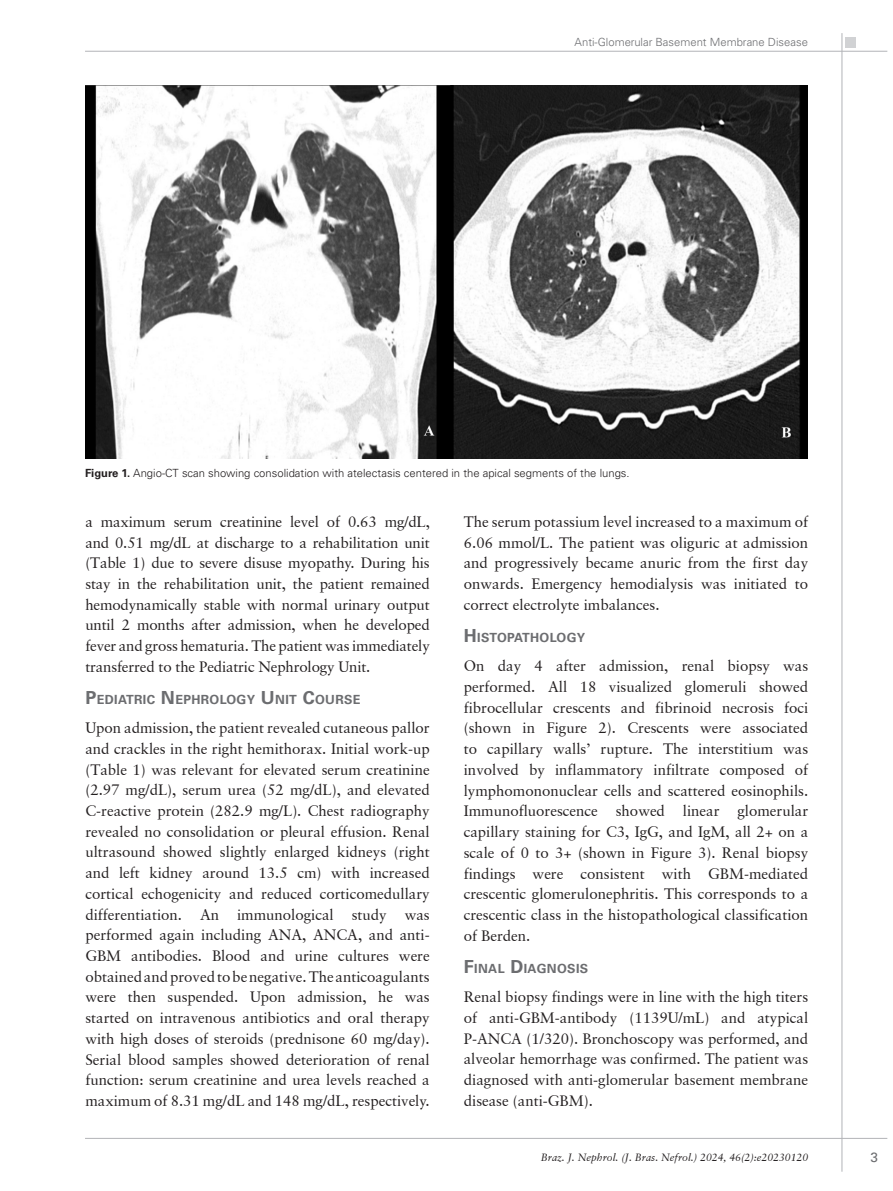
<style>
.page{position:relative;width:893px;height:1191px;background:#fff}
.page>*{position:absolute;margin:0;border:0;box-sizing:border-box;transform-origin:0 0}
.Texto_-_1º_paragráfo{font:15px/20.7px "Garamond Retrospective S Si";color:#231f20;text-align:justify}
.t1{font:13.5px "Univers LT Std";color:#6c6d70}
.Intertítulo{font:700 12.6px "Univers LT Std";letter-spacing:.03em;color:#6c6d70}
._03_Figura{font:300 11.25px "Univers LT Std";color:#231f20}
.t2{font:300 11.25px "Univers LT Std";color:#6c6d70}
.t3{font:italic 10.5px "Garamond Retrospective S Si";color:#231f20}
.s1{font-weight:700}
.s2{font-size:18px}
</style>
<div class="page">
<div style="left:845px;top:37px;width:11px;height:11px;background:#d1d2d4"></div>
<hr style="left:85px;top:51px;width:802px;height:1px;background:#b2b3b7">
<hr style="left:842px;top:33px;width:1px;height:1138px;background:#b2b3b7">
<hr style="left:85px;top:1138px;width:802px;height:1px;background:#b2b3b7">
<img style="left:85px;top:85px;width:723px;height:373px">
<p class="t2" style="left:575px;top:36px;width:235px">Anti-Glomerular Basement Membrane Disease</p>
<p class="_03_Figura" style="left:85px;top:466px;width:546px"><span class="s1">Figure 1.</span> Angio-CT scan showing consolidation with atelectasis centered in the apical segments of the lungs.</p>
<p class="Texto_-_1º_paragráfo" style="left:85px;top:511px;width:346px">a maximum serum creatinine level of 0.63 mg/dL, and 0.51 mg/dL at discharge to a rehabilitation unit (Table 1) due to severe disuse myopathy. During his stay in the rehabilitation unit, the patient remained hemodynamically stable with normal urinary output until 2 months after admission, when he developed fever and gross hematuria. The patient was immediately transferred to the Pediatric Nephrology Unit.</p>
<p class="Intertítulo" style="left:85px;top:692px;width:277px"><span class="s2">P</span>EDIATRIC <span class="s2">N</span> EPHROLOGY <span class="s2">U</span>NIT <span class="s2">C</span>OURSE</p>
<p class="Texto_-_1º_paragráfo" style="left:85px;top:717px;width:346px">Upon admission, the patient revealed cutaneous pallor and crackles in the right hemithorax. Initial work-up (Table 1) was relevant for elevated serum creatinine (2.97 mg/dL), serum urea (52 mg/dL), and elevated C-reactive protein (282.9 mg/L). Chest radiography revealed no consolidation or pleural effusion. Renal ultrasound showed slightly enlarged kidneys (right and left kidney around 13.5 cm) with increased cortical echogenicity and reduced corticomedullary differentiation. An immunological study was performed again including ANA, ANCA, and anti-GBM antibodies. Blood and urine cultures were obtained and proved to be negative. The anticoagulants were then suspended. Upon admission, he was started on intravenous antibiotics and oral therapy with high doses of steroids (prednisone 60 mg/day).<br>Serial blood samples showed deterioration of renal function: serum creatinine and urea levels reached a maximum of 8.31 mg/dL and 148 mg/dL, respectively.</p>
<p class="Texto_-_1º_paragráfo" style="left:464px;top:511px;width:346px">The serum potassium level increased to a maximum of 6.06 mmol/L. The patient was oliguric at admission and progressively became anuric from the first day onwards. Emergency hemodialysis was initiated to correct electrolyte imbalances.</p>
<p class="Intertítulo" style="left:464px;top:630px;width:123px"><span class="s2">H</span> ISTOPATHOLOGY</p>
<p class="Texto_-_1º_paragráfo" style="left:464px;top:655px;width:346px">On day 4 after admission, renal biopsy was performed. All 18 visualized glomeruli showed fibrocellular crescents and fibrinoid necrosis foci (shown in Figure 2). Crescents were associated to capillary walls’ rupture. The interstitium was involved by inflammatory infiltrate composed of lymphomononuclear cells and scattered eosinophils.<br>Immunofluorescence showed linear glomerular capillary staining for C3, IgG, and IgM, all 2+ on a scale of 0 to 3+ (shown in Figure 3). Renal biopsy findings were consistent with GBM-mediated crescentic glomerulonephritis. This corresponds to a crescentic class in the histopathological classification of Berden.</p>
<p class="Intertítulo" style="left:464px;top:961px;width:126px"><span class="s2">F</span>INAL <span class="s2">D</span>IAGNOSIS</p>
<p class="Texto_-_1º_paragráfo" style="left:464px;top:986px;width:346px">Renal biopsy findings were in line with the high titers of anti-GBM-antibody (1139U/mL) and atypical P-ANCA (1/320). Bronchoscopy was performed, and alveolar hemorrhage was confirmed. The patient was diagnosed with anti-glomerular basement membrane disease (anti-GBM).</p>
<p class="t3" style="left:541px;top:1151px;width:269px">Braz. J. Nephrol. (J. Bras. Nefrol.) 2024, 46(2):e20230120</p>
<p class="t1" style="left:870px;top:1149px;width:9px">3</p>
</div>
